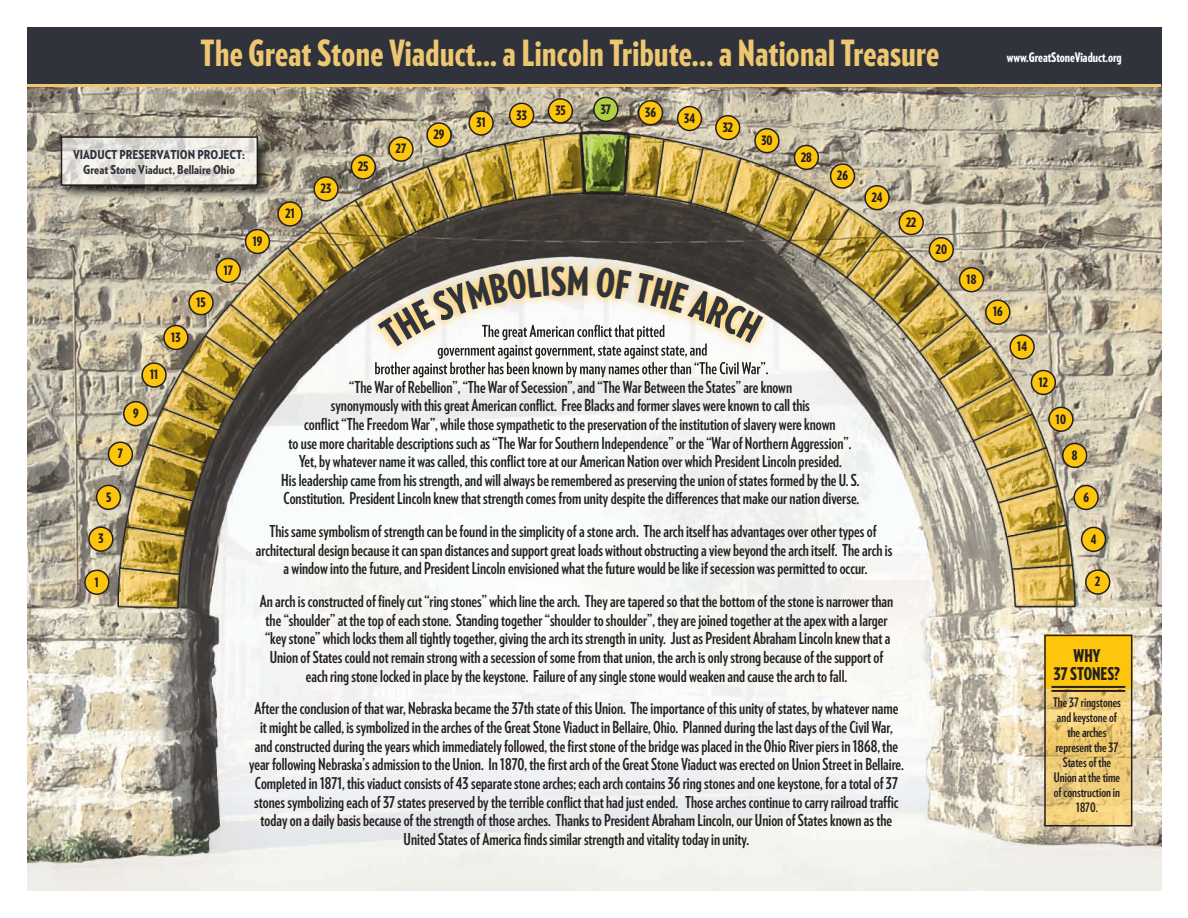
<style>
.page{position:relative;width:1188px;height:918px;background:#fff}
.page>*{position:absolute;margin:0;border:0;box-sizing:border-box;transform-origin:0 0}
.t1{font:900 36px "Verlag Compressed";letter-spacing:.01em;color:#edc871}
.t2{font:900 17.55px/18.5px "Verlag Compressed";color:#231f20;text-align:center}
.t3{font:700 16.5px/18.6px "Verlag Compressed";color:#231f20;text-align:center}
.t4{font:700 13.2px/15px "Verlag Compressed";color:#231f20;text-align:center}
.t5{font:900 13.2px "Verlag Compressed";color:#231f20}
.t6{font:900 13.2px "Verlag Compressed";color:#fff}
.t7{font:900 12.15px/14.7px "Verlag Condensed";color:#30333c;text-align:center}
</style>
<div class="page">
<img style="left:27px;top:86px;width:1134px;height:805px">
<div style="left:27px;top:27px;width:1134px;height:58px;background:#30333c"></div>
<hr style="left:27px;top:84px;width:1134px;height:2px;background:#edc871">
<img style="left:1047px;top:689px;width:82px;height:135px">
<div style="left:1046px;top:636px;width:85px;height:53px;background:#fec50d"></div>
<div style="left:1044px;top:635px;width:88px;height:192px;border:2px solid #231f20"></div>
<hr style="left:1051px;top:686px;width:74px;height:2px;background:#231f20">
<hr style="left:1051px;top:690px;width:74px;height:2px;background:#231f20">
<img style="left:308px;top:205px;width:496px;height:174px">
<img style="left:438px;top:349px;width:65px;height:10px">
<img style="left:375px;top:362px;width:54px;height:15px">
<svg style="left:426px;top:122px;width:26px;height:26px"></svg>
<svg style="left:84px;top:570px;width:26px;height:25px"></svg>
<svg style="left:88px;top:526px;width:26px;height:26px"></svg>
<svg style="left:96px;top:485px;width:25px;height:25px"></svg>
<svg style="left:108px;top:441px;width:25px;height:26px"></svg>
<svg style="left:123px;top:401px;width:25px;height:25px"></svg>
<svg style="left:141px;top:362px;width:26px;height:26px"></svg>
<svg style="left:163px;top:325px;width:26px;height:25px"></svg>
<svg style="left:188px;top:290px;width:26px;height:25px"></svg>
<svg style="left:216px;top:229px;width:54px;height:54px;background:#b9a465"></svg>
<svg style="left:277px;top:201px;width:26px;height:26px"></svg>
<svg style="left:313px;top:176px;width:26px;height:26px"></svg>
<svg style="left:351px;top:154px;width:25px;height:26px"></svg>
<svg style="left:388px;top:137px;width:26px;height:25px"></svg>
<svg style="left:468px;top:110px;width:26px;height:26px"></svg>
<svg style="left:509px;top:103px;width:25px;height:25px"></svg>
<svg style="left:548px;top:98px;width:25px;height:26px"></svg>
<svg style="left:638px;top:100px;width:25px;height:25px"></svg>
<svg style="left:677px;top:106px;width:25px;height:25px"></svg>
<svg style="left:715px;top:115px;width:25px;height:25px"></svg>
<svg style="left:754px;top:128px;width:26px;height:25px"></svg>
<svg style="left:794px;top:145px;width:25px;height:25px"></svg>
<svg style="left:830px;top:163px;width:25px;height:26px"></svg>
<svg style="left:864px;top:185px;width:26px;height:25px"></svg>
<img style="left:898px;top:210px;width:86px;height:82px">
<svg style="left:985px;top:299px;width:26px;height:26px"></svg>
<svg style="left:1009px;top:334px;width:26px;height:26px"></svg>
<svg style="left:1031px;top:370px;width:25px;height:25px"></svg>
<svg style="left:1048px;top:407px;width:26px;height:25px"></svg>
<svg style="left:1062px;top:443px;width:25px;height:25px"></svg>
<svg style="left:1073px;top:485px;width:26px;height:25px"></svg>
<svg style="left:1081px;top:527px;width:25px;height:25px"></svg>
<svg style="left:1085px;top:569px;width:25px;height:26px"></svg>
<svg style="left:593px;top:97px;width:26px;height:25px"></svg>
<img style="left:54px;top:129px;width:224px;height:77px">
<img style="left:64px;top:139px;width:191px;height:44px">
<div style="left:61px;top:136px;width:197px;height:50px;border:2px solid #231f20"></div>
<svg style="left:378px;top:266px;width:210px;height:83px"></svg>
<svg style="left:596px;top:267px;width:167px;height:76px"></svg>
<h1 class="t1" style="left:201px;top:26px;width:740px">The Great Stone Viaduct... a Lincoln Tribute... a National Treasure</h1>
<p class="t7" style="left:73px;top:147px;width:173px">VIADUCT PRESERVATION PROJECT:<br>Great Stone Viaduct, Bellaire Ohio</p>
<p class="t5" style="left:171px;top:327px;width:11px">13</p>
<p class="t5" style="left:196px;top:292px;width:11px">15</p>
<p class="t5" style="left:224px;top:260px;width:11px">17</p>
<p class="t5" style="left:253px;top:231px;width:11px">19</p>
<p class="t5" style="left:286px;top:204px;width:11px">21</p>
<p class="t5" style="left:321px;top:179px;width:12px">23</p>
<p class="t5" style="left:358px;top:157px;width:12px">25</p>
<p class="t5" style="left:396px;top:139px;width:12px">27</p>
<p class="t5" style="left:434px;top:125px;width:12px">29</p>
<p class="t5" style="left:477px;top:113px;width:11px">31</p>
<p class="t5" style="left:601px;top:99px;width:12px">37</p>
<p class="t5" style="left:517px;top:105px;width:12px">33</p>
<p class="t5" style="left:555px;top:100px;width:12px">35</p>
<p class="t5" style="left:645px;top:102px;width:12px">36</p>
<p class="t5" style="left:684px;top:108px;width:12px">34</p>
<p class="t5" style="left:723px;top:117px;width:12px">32</p>
<p class="t5" style="left:761px;top:130px;width:13px">30</p>
<p class="t5" style="left:801px;top:147px;width:12px">28</p>
<p class="t5" style="left:837px;top:166px;width:12px">26</p>
<p class="t5" style="left:872px;top:187px;width:12px">24</p>
<p class="t5" style="left:906px;top:212px;width:12px">22</p>
<p class="t5" style="left:133px;top:403px;width:7px">9</p>
<p class="t5" style="left:150px;top:365px;width:10px">11</p>
<p class="t5" style="left:118px;top:444px;width:7px">7</p>
<p class="t5" style="left:106px;top:487px;width:7px">5</p>
<p class="t5" style="left:98px;top:529px;width:7px">3</p>
<p class="t5" style="left:95px;top:572px;width:6px">1</p>
<p class="t3" style="left:281px;top:377px;width:580px">“The War of Rebellion”, “The War of Secession”, and “The War Between the States” are known<br>synonymously with this great American conflict. Free Blacks and former slaves were known to call this<br>conflict “The Freedom War”, while those sympathetic to the preservation of the institution of slavery were known<br>to use more charitable descriptions such as “The War for Southern Independence” or the “War of Northern Aggression”.<br>Yet, by whatever name it was called, this conflict tore at our American Nation over which President Lincoln presided.<br>His leadership came from his strength, and will always be remembered as preserving the union of states formed by the U. S.<br>Constitution. President Lincoln knew that strength comes from unity despite the differences that make our nation diverse.</p>
<p class="t3" style="left:256px;top:521px;width:638px">This same symbolism of strength can be found in the simplicity of a stone arch. The arch itself has advantages over other types of architectural design because it can span distances and support great loads without obstructing a view beyond the arch itself. The arch is a window into the future, and President Lincoln envisioned what the future would be like if secession was permitted to occur.</p>
<p class="t3" style="left:260px;top:591px;width:635px">An arch is constructed of finely cut “ring stones” which line the arch. They are tapered so that the bottom of the stone is narrower than the “shoulder” at the top of each stone. Standing together “shoulder to shoulder”, they are joined together at the apex with a larger “key stone” which locks them all tightly together, giving the arch its strength in unity. Just as President Abraham Lincoln knew that a Union of States could not remain strong with a secession of some from that union, the arch is only strong because of the support of each ring stone locked in place by the keystone. Failure of any single stone would weaken and cause the arch to fall.</p>
<p class="t3" style="left:249px;top:699px;width:656px">After the conclusion of that war, Nebraska became the 37th state of this Union. The importance of this unity of states, by whatever name it might be called, is symbolized in the arches of the Great Stone Viaduct in Bellaire, Ohio. Planned during the last days of the Civil War,<br>and constructed during the years which immediately followed, the first stone of the bridge was placed in the Ohio River piers in 1868, the year following Nebraska’s admission to the Union. In 1870, the first arch of the Great Stone Viaduct was erected on Union Street in Bellaire.<br>Completed in 1871, this viaduct consists of 43 separate stone arches; each arch contains 36 ring stones and one keystone, for a total of 37 stones symbolizing each of 37 states preserved by the terrible conflict that had just ended. Those arches continue to carry railroad traffic today on a daily basis because of the strength of those arches. Thanks to President Abraham Lincoln, our Union of States known as the United States of America finds similar strength and vitality today in unity.</p>
<p class="t5" style="left:936px;top:239px;width:13px">20</p>
<p class="t6" style="left:1007px;top:48px;width:116px">www.GreatStoneViaduct.org</p>
<p class="t5" style="left:967px;top:269px;width:11px">18</p>
<p class="t5" style="left:993px;top:302px;width:11px">16</p>
<p class="t5" style="left:1017px;top:337px;width:11px">14</p>
<p class="t5" style="left:1039px;top:372px;width:11px">12</p>
<p class="t5" style="left:1056px;top:409px;width:12px">10</p>
<p class="t5" style="left:1072px;top:445px;width:7px">8</p>
<p class="t5" style="left:1083px;top:487px;width:7px">6</p>
<p class="t5" style="left:1091px;top:529px;width:7px">4</p>
<p class="t5" style="left:1095px;top:572px;width:7px">2</p>
<p class="t2" style="left:1054px;top:645px;width:68px">WHY<br>37 STONES?</p>
<p class="t4" style="left:1053px;top:694px;width:69px">The 37 ringstones and keystone of the arches represent the 37<br>States of the<br>Union at the time of construction in<br>1870.</p>
</div>
